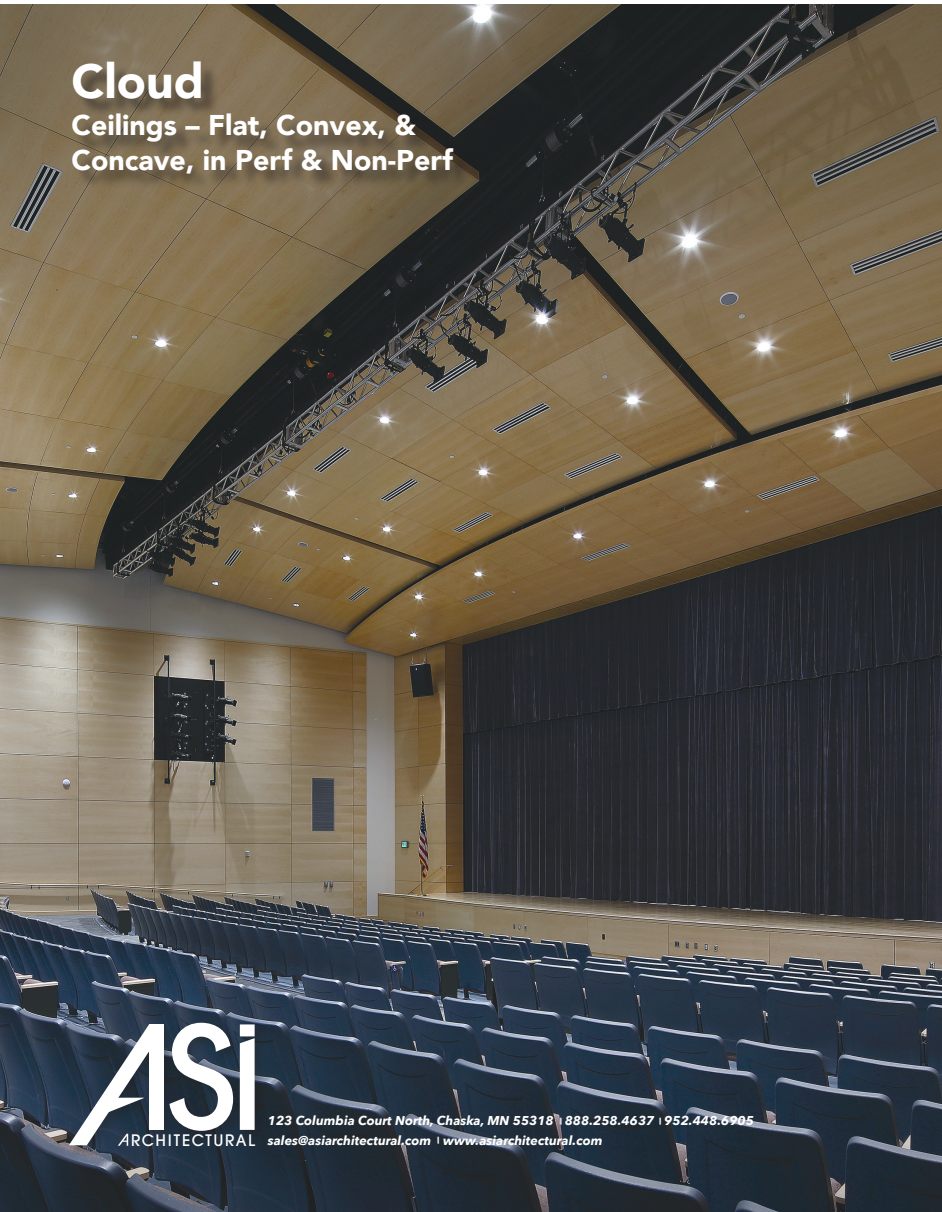
<style>
.page{position:relative;width:942px;height:1212px;background:#fff}
.page>*{position:absolute;margin:0;border:0;box-sizing:border-box;transform-origin:0 0}
.t1{font:900 48px "Avenir";color:#fff}
.t2{font:900 28.5px/34.5px "Avenir";color:#fff}
.t3{font:500 15.75px "ITC Avant Garde Std";letter-spacing:.095em;color:#fff}
.t4{font:italic 700 12.75px/19.5px "Avenir Next";color:#fff}
</style>
<div class="page">
<img style="left:0;top:5px;width:942px;height:984px">
<svg style="left:0;top:989px;width:942px;height:223px;background:#2d3a48"></svg>
<div style="left:75px;top:64px;width:397px;height:127px;background:#231f20;opacity:.56"></div>
<div style="left:67px;top:1020px;width:201px;height:139px;background:#231f20;opacity:.37"></div>
<svg style="left:169px;top:1023px;width:64px;height:108px"></svg>
<div style="left:149px;top:1024px;width:15px;height:106px;background:#fff"></div>
<svg style="left:240px;top:1024px;width:15px;height:106px"></svg>
<svg style="left:69px;top:1025px;width:92px;height:121px"></svg>
<p class="t1" style="left:71px;top:40px;width:134px">Cloud</p>
<p class="t2" style="left:71px;top:107px;width:383px">Ceilings – Flat, Convex, &amp;<br>Concave, in Perf &amp; Non-Perf</p>
<p class="t3" style="left:131px;top:1130px;width:126px">RCHITECTURAL</p>
<p class="t4" style="left:268px;top:1111px;width:488px">123 Columbia Court North, Chaska, MN 55318 ︱888.258.4637 ︱952.448.6905 sales@asiarchitectural.com ︱ www.asiarchitectural.com</p>
</div>
